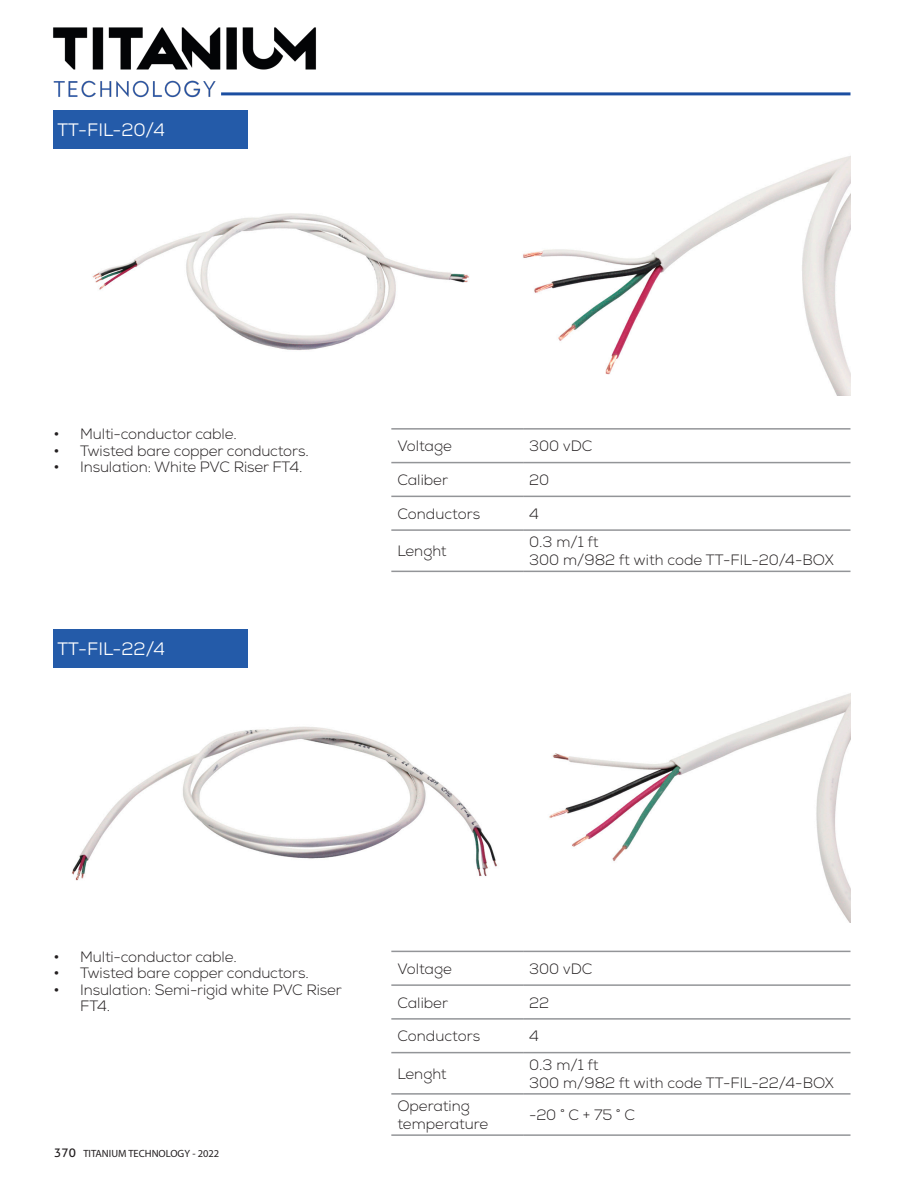
<style>
.page{position:relative;width:918px;height:1188px;background:#fff}
.page>*{position:absolute;margin:0;border:0;box-sizing:border-box;transform-origin:0 0}
.t1{font:18px "Nexa";color:#fff}
.t2{font:300 15px/18px "Nexa";letter-spacing:-.01em;color:#231f20}
.t3{font:10.5px "Myriad Pro";color:#231f20}
.s1{font-size:18px}
.s2{font-family:"Aller";font-size:12px}
</style>
<div class="page">
<hr style="left:221px;top:92px;width:629px;height:3px;background:#1b4ea1">
<img style="left:72px;top:726px;width:425px;height:155px">
<img style="left:549px;top:693px;width:301px;height:229px">
<div style="left:53px;top:629px;width:195px;height:38px;background:#245ba9"></div>
<hr style="left:523px;top:951px;width:328px;height:1px;background:#939598">
<hr style="left:523px;top:984px;width:328px;height:2px;background:#939598">
<hr style="left:523px;top:1018px;width:328px;height:2px;background:#939598">
<hr style="left:523px;top:1052px;width:328px;height:1px;background:#939598">
<hr style="left:523px;top:1093px;width:328px;height:2px;background:#939598">
<hr style="left:523px;top:1134px;width:328px;height:2px;background:#939598">
<hr style="left:391px;top:951px;width:132px;height:1px;background:#939598">
<hr style="left:391px;top:984px;width:132px;height:2px;background:#939598">
<hr style="left:391px;top:1018px;width:132px;height:2px;background:#939598">
<hr style="left:391px;top:1052px;width:132px;height:1px;background:#939598">
<hr style="left:391px;top:1093px;width:132px;height:2px;background:#939598">
<hr style="left:391px;top:1134px;width:132px;height:2px;background:#939598">
<img style="left:92px;top:213px;width:377px;height:137px">
<img style="left:523px;top:156px;width:327px;height:240px">
<div style="left:53px;top:111px;width:195px;height:38px;background:#245ba9"></div>
<hr style="left:523px;top:428px;width:328px;height:2px;background:#939598">
<hr style="left:523px;top:462px;width:328px;height:1px;background:#939598">
<hr style="left:523px;top:496px;width:328px;height:1px;background:#939598">
<hr style="left:523px;top:529px;width:328px;height:2px;background:#939598">
<hr style="left:523px;top:571px;width:328px;height:1px;background:#939598">
<hr style="left:391px;top:428px;width:132px;height:2px;background:#939598">
<hr style="left:391px;top:462px;width:132px;height:1px;background:#939598">
<hr style="left:391px;top:496px;width:132px;height:1px;background:#939598">
<hr style="left:391px;top:529px;width:132px;height:2px;background:#939598">
<hr style="left:391px;top:571px;width:132px;height:1px;background:#939598">
<img style="left:53px;top:27px;width:287px;height:71px">
<p class="t1" style="left:57px;top:119px;width:109px">TT-FIL-20/4</p>
<p class="t2" style="left:53px;top:426px;width:185px"><span class="s1">•</span> Multi-conductor cable.</p>
<p class="t2" style="left:53px;top:442px;width:257px"><span class="s1">•</span> Twisted bare copper conductors.</p>
<p class="t2" style="left:53px;top:459px;width:251px"><span class="s1">•</span> Insulation: White PVC Riser FT4.</p>
<p class="t1" style="left:57px;top:637px;width:109px">TT-FIL-22/4</p>
<p class="t2" style="left:397px;top:438px;width:56px">Voltage</p>
<p class="t2" style="left:529px;top:438px;width:65px">300 vDC</p>
<p class="t2" style="left:397px;top:471px;width:52px">Caliber</p>
<p class="t2" style="left:529px;top:471px;width:22px">20</p>
<p class="t2" style="left:397px;top:505px;width:84px">Conductors</p>
<p class="t2" style="left:529px;top:505px;width:11px">4</p>
<p class="t2" style="left:397px;top:543px;width:51px">Lenght</p>
<p class="t2" style="left:529px;top:534px;width:306px">0.3 m/1 ft<br>300 m/982 ft with code TT-FIL-20/4-BOX</p>
<p class="t2" style="left:53px;top:948px;width:185px"><span class="s1">•</span> Multi-conductor cable.</p>
<p class="t2" style="left:53px;top:965px;width:257px"><span class="s1">•</span> Twisted bare copper conductors.</p>
<p class="t2" style="left:80px;top:982px;width:263px;line-height:16.5px;text-indent:-27px"><span class="s1">•</span> Insulation: Semi-rigid white PVC Riser<br>FT4.</p>
<p class="t3" style="left:54px;top:1147px;width:167px"><span class="s2">370</span> TITANIUM TECHNOLOGY - 2022</p>
<p class="t2" style="left:397px;top:960px;width:56px">Voltage</p>
<p class="t2" style="left:529px;top:960px;width:65px">300 vDC</p>
<p class="t2" style="left:397px;top:994px;width:52px">Caliber</p>
<p class="t2" style="left:529px;top:994px;width:22px">22</p>
<p class="t2" style="left:397px;top:1028px;width:84px">Conductors</p>
<p class="t2" style="left:529px;top:1028px;width:11px">4</p>
<p class="t2" style="left:397px;top:1065px;width:51px">Lenght</p>
<p class="t2" style="left:529px;top:1056px;width:306px">0.3 m/1 ft<br>300 m/982 ft with code TT-FIL-22/4-BOX</p>
<p class="t2" style="left:397px;top:1097px;width:93px">Operating temperature</p>
<p class="t2" style="left:529px;top:1106px;width:108px">-20 ° C + 75 ° C</p>
</div>
